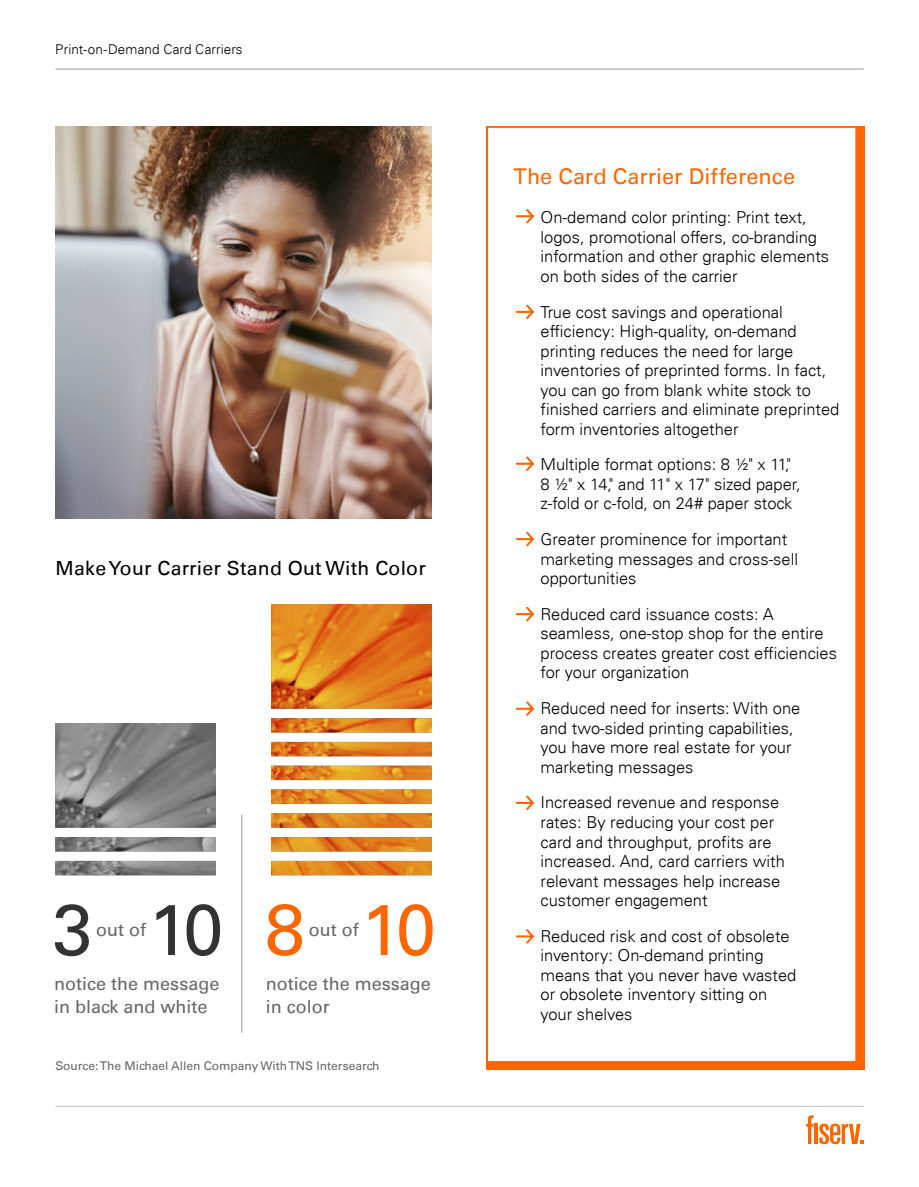
<style>
.page{position:relative;width:919px;height:1187px;background:#fff}
.page>*{position:absolute;margin:0;border:0;box-sizing:border-box;transform-origin:0 0}
.t1{font:72px "Univers For Fiserv 55";color:#333}
.t2{font:72px "Univers For Fiserv 55";color:#f60}
.t3{font:21.75px "Univers For Fiserv 55";color:#f60}
.t4{font:19.5px "Univers For Fiserv 55";letter-spacing:.01em;color:#000}
.t5{font:18px/22.5px "Univers For Fiserv 55";color:#666}
.t6{font:300 16.5px/19.5px "Univers For Fiserv 45";color:#000}
.t7{font:300 13.5px "Univers For Fiserv 45";letter-spacing:.01em;color:#000}
.t8{font:12px "Univers For Fiserv 55";color:#666}
.s1{color:#f60}
</style>
<div class="page">
<svg style="left:819px;top:1123px;width:44px;height:21px"></svg>
<hr style="left:814px;top:1123px;width:3px;height:20px;background:#f60">
<svg style="left:806px;top:1115px;width:7px;height:28px"></svg>
<hr style="left:55px;top:1105px;width:808px;height:1px;background:#c2c2c2">
<hr style="left:55px;top:69px;width:808px;height:1px;background:#999">
<img style="left:55px;top:126px;width:377px;height:392px">
<div style="left:486px;top:126px;width:378px;height:943px;background:#f60"></div>
<div style="left:486px;top:126px;width:370px;height:936px;background:#fff;border:2px solid #f60"></div>
<svg style="left:515px;top:209px;width:19px;height:15px"></svg>
<svg style="left:515px;top:304px;width:19px;height:15px"></svg>
<svg style="left:515px;top:456px;width:19px;height:15px"></svg>
<svg style="left:515px;top:531px;width:19px;height:16px"></svg>
<svg style="left:515px;top:606px;width:19px;height:16px"></svg>
<svg style="left:515px;top:701px;width:19px;height:15px"></svg>
<svg style="left:515px;top:795px;width:19px;height:15px"></svg>
<svg style="left:515px;top:929px;width:19px;height:15px"></svg>
<hr style="left:241px;top:814px;width:1px;height:218px;background:#999">
<img style="left:55px;top:723px;width:161px;height:152px">
<img style="left:271px;top:604px;width:161px;height:271px">
<p class="t7" style="left:55px;top:41px;width:189px">Print-on-Demand Card Carriers</p>
<p class="t4" style="left:55px;top:556px;width:372px">Make Your Carrier Stand Out With Color</p>
<h1 class="t1" style="left:148px;top:886px;width:158px">10 <span class="s1">8</span></h1>
<h1 class="t2" style="left:361px;top:886px;width:76px">10</h1>
<p class="t5" style="left:266px;top:972px;width:167px">notice the message in color</p>
<h1 class="t1" style="left:52px;top:886px;width:42px">3</h1>
<p class="t5" style="left:96px;top:918px;width:51px">out of</p>
<p class="t5" style="left:309px;top:918px;width:51px">out of</p>
<p class="t5" style="left:54px;top:972px;width:167px">notice the message in black and white</p>
<p class="t8" style="left:55px;top:1058px;width:325px">Source: The Michael Allen Company With TNS Intersearch</p>
<h2 class="t3" style="left:513px;top:163px;width:283px">The Card Carrier Difference</h2>
<p class="t6" style="left:540px;top:208px;width:290px">On-demand color printing: Print text, logos, promotional offers, co-branding information and other graphic elements on both sides of the carrier</p>
<p class="t6" style="left:540px;top:302px;width:300px">True cost savings and operational efficiency: High-quality, on-demand printing reduces the need for large inventories of preprinted forms. In fact, you can go from blank white stock to finished carriers and eliminate preprinted form inventories altogether</p>
<p class="t6" style="left:540px;top:455px;width:261px">Multiple format options: 8 ½" x 11,"<br>8 ½" x 14," and 11" x 17" sized paper, z-fold or c-fold, on 24# paper stock</p>
<p class="t6" style="left:540px;top:529px;width:259px">Greater prominence for important marketing messages and cross-sell opportunities</p>
<p class="t6" style="left:540px;top:604px;width:298px">Reduced card issuance costs: A seamless, one-stop shop for the entire process creates greater cost efficiencies for your organization</p>
<p class="t6" style="left:540px;top:698px;width:261px">Reduced need for inserts: With one and two-sided printing capabilities, you have more real estate for your marketing messages</p>
<p class="t6" style="left:540px;top:792px;width:246px">Increased revenue and response rates: By reducing your cost per card and throughput, profits are increased. And, card carriers with relevant messages help increase customer engagement</p>
<p class="t6" style="left:540px;top:926px;width:257px">Reduced risk and cost of obsolete inventory: On-demand printing means that you never have wasted or obsolete inventory sitting on your shelves</p>
</div>
